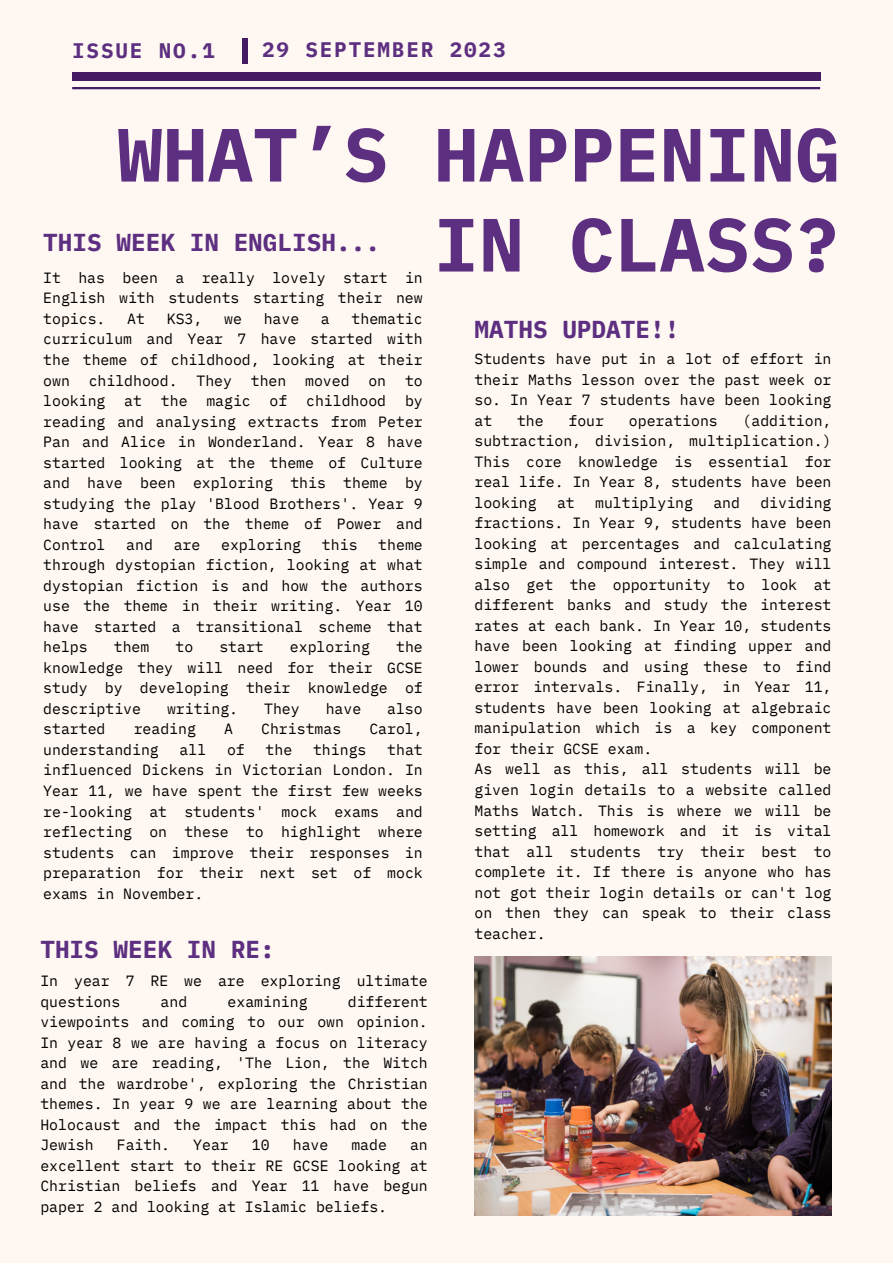
<style>
.page{position:relative;width:893px;height:1264px;background:#fff}
.page>*{position:absolute;margin:0;border:0;box-sizing:border-box;transform-origin:0 0}
.t1{font:700 75.3px/89.8px "IBM Plex Mono";color:#5d2f80;text-align:right}
.t2{font:700 24.45px "IBM Plex Mono";color:#5d2f80}
.t3{font:700 21px "IBM Plex Mono";letter-spacing:.09em;color:#5d2f80}
.t4{font:14.85px/20.5px "IBM Plex Mono";color:#000;text-align:justify}
</style>
<div class="page">
<div style="left:0;top:0;width:892px;height:1262px;background:#fff8f2"></div>
<div style="left:72px;top:72px;width:748px;height:9px;background:#451c64"></div>
<hr style="left:72px;top:87px;width:748px;height:2px;background:#451c64">
<div style="left:242px;top:38px;width:6px;height:25px;background:#451c64"></div>
<img style="left:474px;top:956px;width:356px;height:259px">
<p class="t3" style="left:72px;top:36px;width:144px">ISSUE NO.1</p>
<p class="t3" style="left:262px;top:35px;width:245px">29 SEPTEMBER 2023</p>
<p class="t1" style="left:117px;top:108px;width:724px">WHAT’S HAPPENING<br>IN CLASS?</p>
<p class="t2" style="left:43px;top:226px;width:338px">THIS WEEK IN ENGLISH...</p>
<p class="t4" style="left:43px;top:267px;width:381px">It has been a really lovely start in English with students starting their new topics.</p>
<p class="t4" style="left:43px;top:308px;width:381px;text-indent:308px">thematic curriculum and Year 7 have started with the theme of childhood, looking at their own</p>
<p class="t4" style="left:127px;top:308px;width:19px">At</p>
<p class="t4" style="left:167px;top:308px;width:37px">KS3,</p>
<p class="t4" style="left:224px;top:308px;width:19px">we</p>
<p class="t4" style="left:264px;top:308px;width:37px">have</p>
<p class="t4" style="left:321px;top:308px;width:10px">a</p>
<p class="t2" style="left:474px;top:313px;width:206px">MATHS UPDATE!!</p>
<p class="t4" style="left:474px;top:348px;width:358px">Students have put in a lot of effort in their Maths lesson over the past week or so. In Year 7 students have been looking at</p>
<p class="t4" style="left:89px;top:370px;width:90px">childhood.</p>
<p class="t4" style="left:196px;top:370px;width:37px">They</p>
<p class="t4" style="left:251px;top:370px;width:37px">then</p>
<p class="t4" style="left:305px;top:370px;width:46px">moved</p>
<p class="t4" style="left:368px;top:370px;width:19px">on</p>
<p class="t4" style="left:405px;top:370px;width:19px">to</p>
<p class="t4" style="left:43px;top:390px;width:64px">looking</p>
<p class="t4" style="left:124px;top:390px;width:19px">at</p>
<p class="t4" style="left:161px;top:390px;width:28px">the</p>
<p class="t4" style="left:206px;top:390px;width:46px">magic</p>
<p class="t4" style="left:269px;top:390px;width:19px">of</p>
<p class="t4" style="left:306px;top:390px;width:81px">childhood</p>
<p class="t4" style="left:43px;top:390px;width:381px;text-indent:362px">by reading and analysing extracts from Peter Pan and Alice in Wonderland. Year 8 have started looking at the theme of Culture and have been exploring this theme by studying the play 'Blood Brothers'. Year 9 have started on the theme of Power and Control</p>
<p class="t4" style="left:474px;top:410px;width:358px;text-indent:268px">(addition, subtraction, division, multiplication.)<br>This core knowledge is essential for real life. In Year 8, students have been looking</p>
<p class="t4" style="left:517px;top:410px;width:28px">the</p>
<p class="t4" style="left:568px;top:410px;width:37px">four</p>
<p class="t4" style="left:629px;top:410px;width:90px">operations</p>
<p class="t4" style="left:474px;top:492px;width:358px;text-indent:286px">dividing fractions. In Year 9, students have been looking at percentages and calculating simple and compound interest. They will also get the opportunity to look at different banks and study the interest rates at each bank. In Year 10, students have been looking at finding upper and lower bounds and using these to find error intervals. Finally, in Year 11, students have been looking at algebraic manipulation which is a key component for their GCSE exam.</p>
<p class="t4" style="left:474px;top:758px;width:358px">As well as this, all students will be given login details to a website called Maths Watch. This is where we will be setting all homework and it is vital that all students try their best to complete it. If there is anyone who has not got their login details or can't log on then they can speak to their class teacher.</p>
<p class="t4" style="left:557px;top:492px;width:19px">at</p>
<p class="t4" style="left:595px;top:492px;width:99px">multiplying</p>
<p class="t4" style="left:713px;top:492px;width:28px">and</p>
<p class="t4" style="left:126px;top:534px;width:28px">and</p>
<p class="t4" style="left:174px;top:534px;width:28px">are</p>
<p class="t4" style="left:221px;top:534px;width:81px">exploring</p>
<p class="t4" style="left:322px;top:534px;width:37px">this</p>
<p class="t4" style="left:43px;top:534px;width:381px;text-indent:335px">theme through dystopian fiction, looking at what dystopian fiction is and how the authors use the theme in their writing. Year 10 have started a transitional scheme that helps</p>
<p class="t4" style="left:114px;top:636px;width:37px">them</p>
<p class="t4" style="left:175px;top:636px;width:19px">to</p>
<p class="t4" style="left:219px;top:636px;width:46px">start</p>
<p class="t4" style="left:290px;top:636px;width:81px">exploring</p>
<p class="t4" style="left:43px;top:636px;width:381px;text-indent:353px">the knowledge they will need for their GCSE study by developing their knowledge of descriptive</p>
<p class="t4" style="left:167px;top:698px;width:73px">writing.</p>
<p class="t4" style="left:264px;top:698px;width:37px">They</p>
<p class="t4" style="left:325px;top:698px;width:37px">have</p>
<p class="t4" style="left:387px;top:698px;width:37px">also</p>
<p class="t4" style="left:43px;top:718px;width:64px">started</p>
<p class="t4" style="left:134px;top:718px;width:64px">reading</p>
<p class="t4" style="left:224px;top:718px;width:10px">A</p>
<p class="t4" style="left:261px;top:718px;width:81px">Christmas</p>
<p class="t4" style="left:369px;top:718px;width:55px">Carol,</p>
<p class="t4" style="left:43px;top:739px;width:117px">understanding</p>
<p class="t4" style="left:180px;top:739px;width:28px">all</p>
<p class="t4" style="left:227px;top:739px;width:19px">of</p>
<p class="t4" style="left:265px;top:739px;width:28px">the</p>
<p class="t4" style="left:313px;top:739px;width:55px">things</p>
<p class="t4" style="left:43px;top:739px;width:381px;text-indent:344px">that influenced Dickens in Victorian London. In Year 11, we have spent the first few weeks re-looking at students' mock exams and reflecting on these to highlight where students can improve their responses in preparation for their next set of mock exams in November.</p>
<p class="t2" style="left:40px;top:932px;width:236px">THIS WEEK IN RE:</p>
<p class="t4" style="left:40px;top:970px;width:389px">In year 7 RE we are exploring ultimate questions</p>
<p class="t4" style="left:40px;top:990px;width:389px;text-indent:307px">different viewpoints and coming to our own opinion.<br>In year 8 we are having a focus on literacy and we are reading, 'The Lion, the Witch and the wardrobe', exploring the Christian themes. In year 9 we are learning about the Holocaust and the impact this had on the Jewish</p>
<p class="t4" style="left:161px;top:990px;width:28px">and</p>
<p class="t4" style="left:227px;top:990px;width:81px">examining</p>
<p class="t4" style="left:117px;top:1134px;width:55px">Faith.</p>
<p class="t4" style="left:193px;top:1134px;width:37px">Year</p>
<p class="t4" style="left:252px;top:1134px;width:19px">10</p>
<p class="t4" style="left:293px;top:1134px;width:37px">have</p>
<p class="t4" style="left:351px;top:1134px;width:37px">made</p>
<p class="t4" style="left:40px;top:1134px;width:389px;text-indent:370px">an excellent start to their RE GCSE looking at Christian beliefs and Year 11 have begun paper 2 and looking at Islamic beliefs.</p>
</div>
